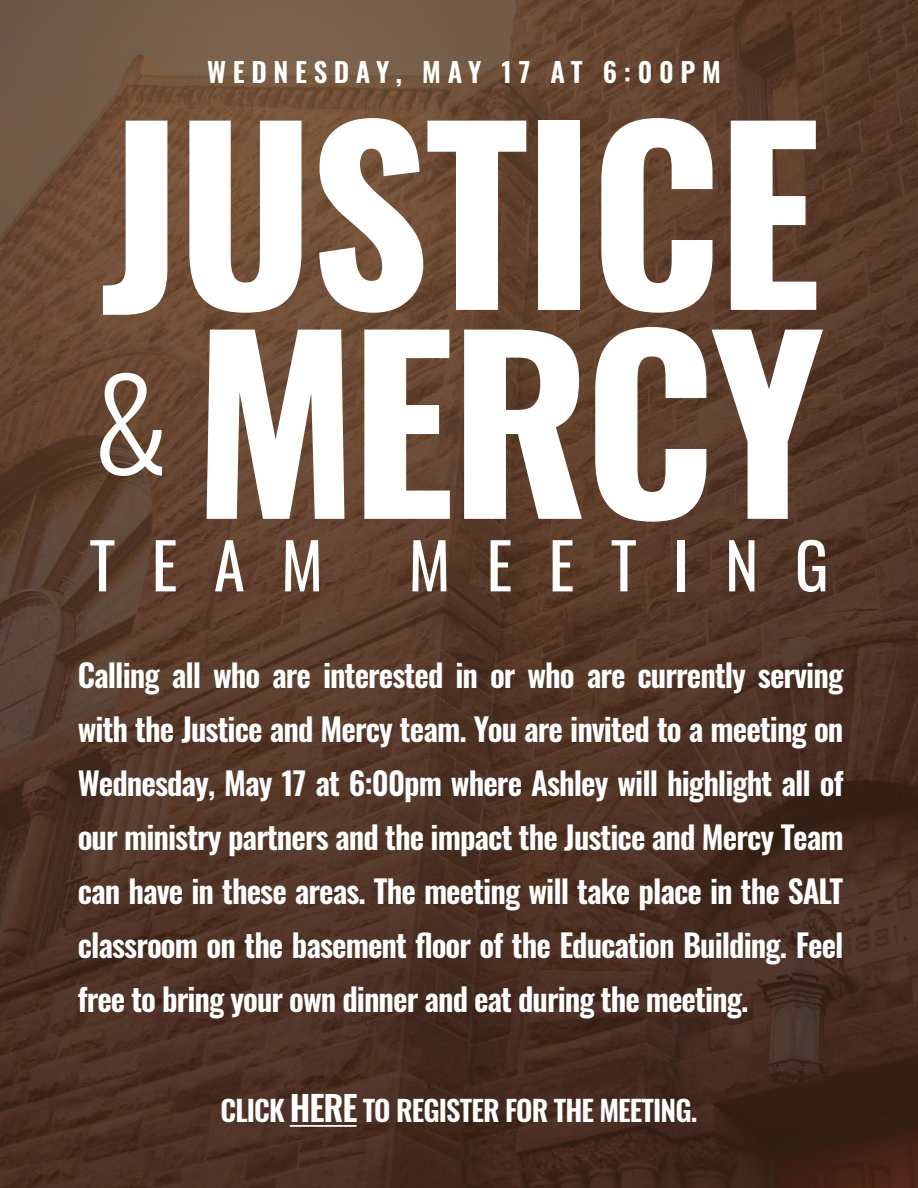
<style>
.page{position:relative;width:918px;height:1188px;background:#fff}
.page>*{position:absolute;margin:0;border:0;box-sizing:border-box;transform-origin:0 0}
.t1{font:700 233.7px/209px "Oswald";letter-spacing:-.02em;color:#fff}
.t2{font:63.15px "Oswald";letter-spacing:.575em;color:#fff}
.t3{font:600 31.5px/54px "Oswald";letter-spacing:-.03em;color:#fff;text-align:justify}
.t4{font:600 28.5px "Oswald";letter-spacing:-.03em;color:#fff}
.t5{font:600 27px "Oswald";letter-spacing:.25em;color:#fff}
.s1{font-size:34.5px}
</style>
<div class="page">
<img style="left:0;top:0;width:918px;height:1188px">
<hr style="left:290px;top:1125px;width:67px;height:2px;background:#fff">
<p class="t5" style="left:207px;top:48px;width:515px">WEDNESDAY, MAY 17 AT 6:00PM</p>
<h1 class="t1" style="left:93px;top:87px;width:733px">JUSTICE <sup>&amp;</sup> MERCY</h1>
<h2 class="t2" style="left:89px;top:509px;width:235px">TEAM</h2>
<h2 class="t2" style="left:409px;top:509px;width:422px">MEETING</h2>
<p class="t3" style="left:78px;top:645px;width:767px">Calling all who are interested in or who are currently serving with the Justice and Mercy team. You are invited to a meeting on Wednesday, May 17 at 6:00pm where Ashley will highlight all of our ministry partners and the impact the Justice and Mercy Team can have in these areas. The meeting will take place in the SALT classroom on the basement floor of the Education Building. Feel free to bring your own dinner and eat during the meeting.</p>
<p class="t4" style="left:220px;top:1085px;width:479px">CLICK <span class="s1">HERE</span> TO REGISTER FOR THE MEETING.</p>
</div>
